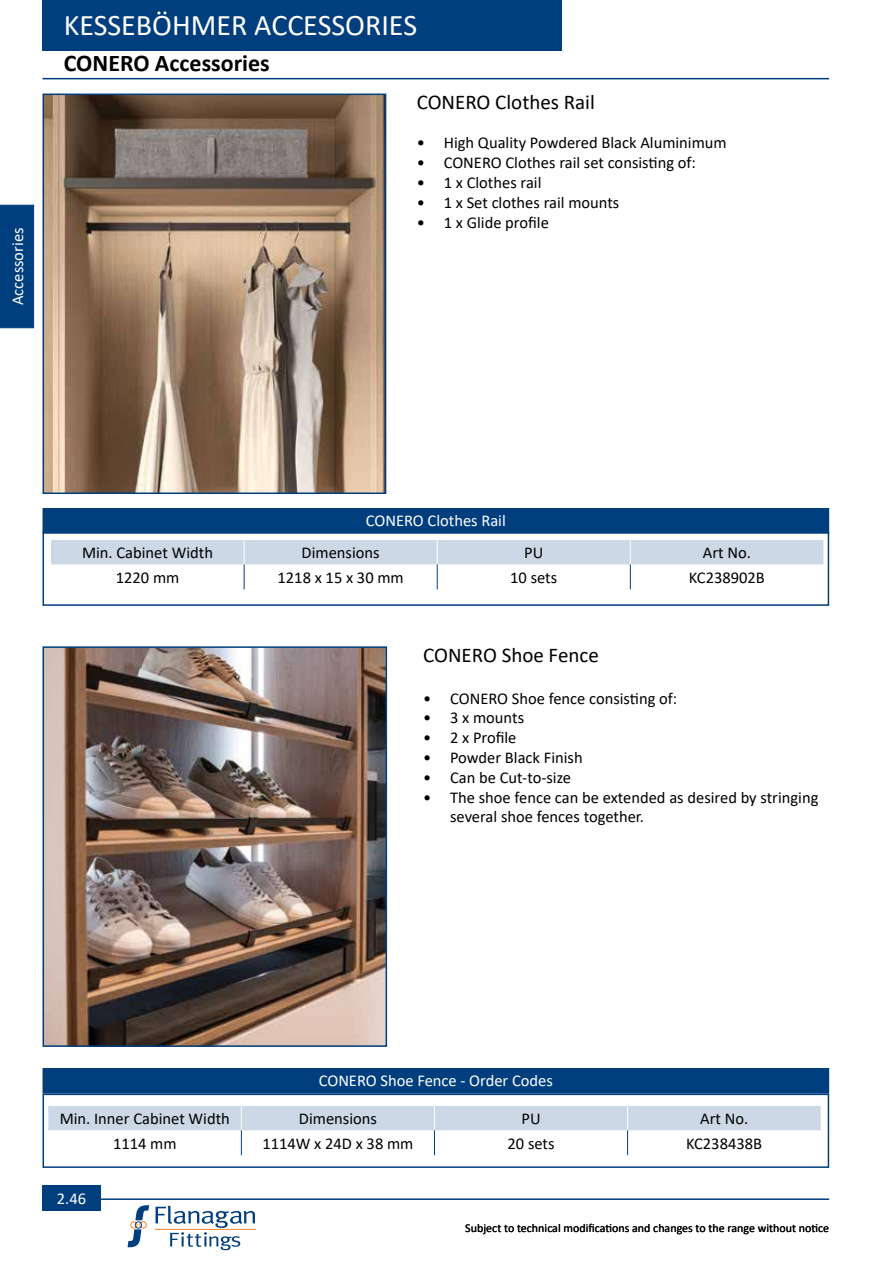
<style>
.page{position:relative;width:893px;height:1263px;background:#fff}
.page>*{position:absolute;margin:0;border:0;box-sizing:border-box;transform-origin:0 0}
.t1{font:30px "Calibri";color:#fff}
.t2{font:700 24px "Calibri";color:#000}
.t3{font:21px "Calibri";color:#000}
.t4{font:16.5px/19.8px "Calibri";color:#000}
.t5{font:16.5px "Calibri";color:#fff}
.t6{font:12px "Calibri";color:#000}
</style>
<div class="page">
<hr style="left:43px;top:1198px;width:786px;height:2px;background:#003e7e">
<hr style="left:43px;top:78px;width:786px;height:1px;background:#003e7e">
<svg style="left:128px;top:1205px;width:21px;height:42px"></svg>
<svg style="left:156px;top:1205px;width:99px;height:45px"></svg>
<hr style="left:155px;top:1229px;width:101px;height:1px;background:#f58426">
<div style="left:43px;top:0;width:519px;height:50px;background:#003e7e"></div>
<div style="left:43px;top:1186px;width:58px;height:25px;background:#003e7e"></div>
<div style="left:0;top:205px;width:34px;height:123px;background:#003e7e"></div>
<div style="left:43px;top:509px;width:785px;height:24px;background:#003e7e"></div>
<div style="left:43px;top:508px;width:786px;height:26px;border:2px solid #003e7e"></div>
<div style="left:43px;top:1069px;width:785px;height:24px;background:#003e7e"></div>
<div style="left:43px;top:1068px;width:786px;height:25px;border:2px solid #003e7e"></div>
<div style="left:43px;top:531px;width:786px;height:75px;border:2px solid #003e7e"></div>
<div style="left:43px;top:1093px;width:786px;height:75px;border:2px solid #003e7e"></div>
<svg style="left:51px;top:540px;width:772px;height:49px"></svg>
<svg style="left:48px;top:1106px;width:773px;height:49px"></svg>
<img style="left:46px;top:97px;width:337px;height:394px">
<div style="left:43px;top:94px;width:343px;height:400px;border:2px solid #003e7e"></div>
<img style="left:46px;top:649px;width:338px;height:395px">
<div style="left:43px;top:646px;width:344px;height:401px;border:2px solid #003e7e"></div>
<p class="t5" style="left:6px;top:305px;width:79px;rotate:-90deg">Accessories</p>
<h1 class="t1" style="left:64px;top:4px;width:355px">KESSEBÖHMER ACCESSORIES</h1>
<h1 class="t1" style="left:43px;top:4px;width:311px">DRAW RS AND UNNERS</h1>
<h2 class="t2" style="left:64px;top:46px;width:208px">CONERO Accessories</h2>
<p class="t3" style="left:417px;top:88px;width:180px">CONERO Clothes Rail</p>
<p class="t4" style="left:417px;top:133px;width:312px">• High Quality Powdered Black Aluminimum</p>
<p class="t4" style="left:417px;top:152px;width:281px">• CONERO Clothes rail set consisting of:</p>
<p class="t4" style="left:417px;top:172px;width:126px">• 1 x Clothes rail</p>
<p class="t4" style="left:417px;top:192px;width:204px">• 1 x Set clothes rail mounts</p>
<p class="t4" style="left:417px;top:212px;width:134px">• 1 x Glide profile</p>
<p class="t5" style="left:366px;top:509px;width:142px">CONERO Clothes Rail</p>
<p class="t4" style="left:82px;top:543px;width:132px">Min. Cabinet Width</p>
<p class="t4" style="left:302px;top:543px;width:80px">Dimensions</p>
<p class="t4" style="left:524px;top:543px;width:21px">PU</p>
<p class="t4" style="left:703px;top:543px;width:50px">Art No.</p>
<p class="t4" style="left:116px;top:567px;width:65px">1220 mm</p>
<p class="t4" style="left:278px;top:567px;width:128px">1218 x 15 x 30 mm</p>
<p class="t4" style="left:510px;top:567px;width:49px">10 sets</p>
<p class="t4" style="left:689px;top:567px;width:77px">KC238902B</p>
<p class="t3" style="left:423px;top:641px;width:177px">CONERO Shoe Fence</p>
<p class="t4" style="left:423px;top:688px;width:256px">• CONERO Shoe fence consisting of:</p>
<p class="t4" style="left:423px;top:707px;width:103px">• 3 x mounts</p>
<p class="t4" style="left:423px;top:727px;width:95px">• 2 x Profile</p>
<p class="t4" style="left:423px;top:747px;width:161px">• Powder Black Finish</p>
<p class="t4" style="left:423px;top:767px;width:149px">• Can be Cut-to-size</p>
<p class="t4" style="left:450px;top:787px;width:370px;text-indent:-27px">• The shoe fence can be extended as desired by stringing several shoe fences together.</p>
<p class="t5" style="left:319px;top:1069px;width:236px">CONERO Shoe Fence - Order Codes</p>
<p class="t4" style="left:60px;top:1108px;width:172px">Min. Inner Cabinet Width</p>
<p class="t4" style="left:299px;top:1108px;width:80px">Dimensions</p>
<p class="t4" style="left:521px;top:1108px;width:21px">PU</p>
<p class="t4" style="left:700px;top:1108px;width:50px">Art No.</p>
<p class="t4" style="left:113px;top:1133px;width:65px">1114 mm</p>
<p class="t4" style="left:262px;top:1133px;width:153px">1114W x 24D x 38 mm</p>
<p class="t4" style="left:508px;top:1133px;width:49px">20 sets</p>
<p class="t4" style="left:686px;top:1133px;width:77px">KC238438B</p>
<p class="t5" style="left:57px;top:1187px;width:31px">2.46</p>
<p class="t6" style="left:465px;top:1220px;width:365px">Subject to technical modifications and changes to the range without notice</p>
</div>
